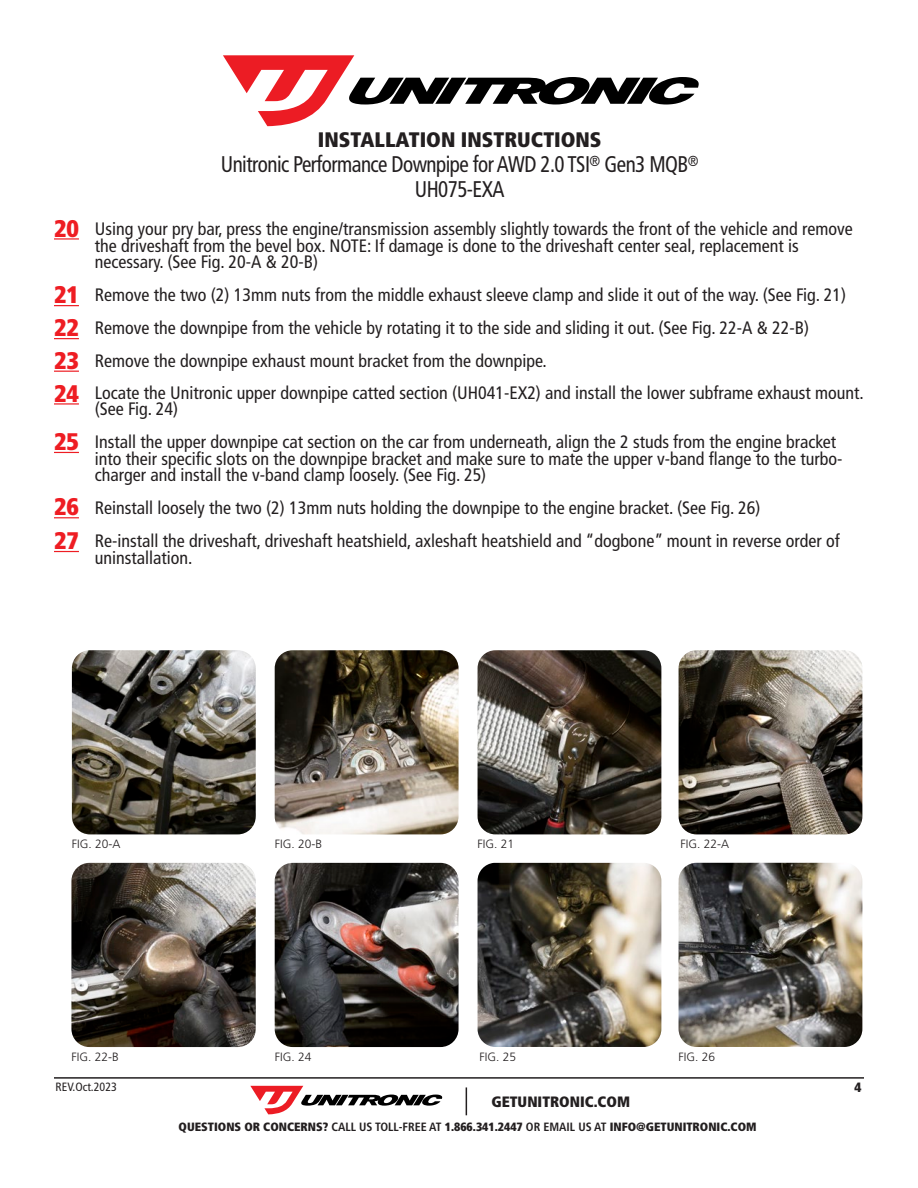
<style>
.page{position:relative;width:918px;height:1188px;background:#fff}
.page>*{position:absolute;margin:0;border:0;box-sizing:border-box;transform-origin:0 0}
.t1{font:900 condensed 24px "Frutiger LT Std";color:#ee1d23}
.t2{font:condensed 22.65px/25.2px "Frutiger LT Std";letter-spacing:-.025em;color:#231f20;text-align:center;scale:.93 1}
.t3{font:900 condensed 21px "Frutiger LT Std";color:#231f20}
.t4{font:condensed 18px/16.5px "Frutiger LT Std";color:#231f20}
.t5{font:900 condensed 15px "Frutiger LT Std";color:#231f20}
.t6{font:900 condensed 13.5px "Frutiger LT Std";color:#231f20}
.t7{font:900 condensed 12px "Frutiger LT Std";color:#231f20}
.t8{font:300 12px "Frutiger LT Std";color:#231f20}
.t9{font:condensed 12px "Frutiger LT Std";color:#231f20}
.s1{font-weight:700}
</style>
<div class="page">
<svg style="left:466px;top:1087px;width:1px;height:28px"></svg>
<svg style="left:250px;top:1086px;width:192px;height:28px"></svg>
<svg style="left:223px;top:55px;width:476px;height:71px"></svg>
<hr style="left:54px;top:238px;width:25px;height:2px;background:#ee1d23">
<svg style="left:54px;top:305px;width:25px;height:1px"></svg>
<svg style="left:54px;top:338px;width:25px;height:1px"></svg>
<hr style="left:54px;top:403px;width:25px;height:2px;background:#ee1d23">
<svg style="left:54px;top:371px;width:25px;height:1px"></svg>
<svg style="left:54px;top:452px;width:25px;height:1px"></svg>
<img style="left:71px;top:863px;width:185px;height:184px">
<img style="left:72px;top:650px;width:184px;height:184px">
<img style="left:275px;top:863px;width:184px;height:184px">
<img style="left:275px;top:650px;width:184px;height:184px">
<img style="left:478px;top:863px;width:183px;height:184px">
<img style="left:679px;top:863px;width:183px;height:184px">
<img style="left:478px;top:650px;width:183px;height:184px">
<img style="left:679px;top:650px;width:183px;height:184px">
<svg style="left:54px;top:517px;width:25px;height:1px"></svg>
<svg style="left:54px;top:551px;width:25px;height:1px"></svg>
<hr style="left:54px;top:1077px;width:810px;height:2px;background:#231f20">
<p class="t1" style="left:54px;top:214px;width:26px">20</p>
<p class="t1" style="left:54px;top:280px;width:26px">21</p>
<p class="t1" style="left:54px;top:313px;width:26px">22</p>
<p class="t1" style="left:54px;top:346px;width:26px">23</p>
<p class="t1" style="left:54px;top:379px;width:26px">24</p>
<p class="t1" style="left:54px;top:427px;width:26px">25</p>
<p class="t1" style="left:54px;top:492px;width:26px">26</p>
<p class="t1" style="left:54px;top:526px;width:26px">27</p>
<p class="t3" style="left:318px;top:126px;width:285px">INSTALLATION INSTRUCTIONS</p>
<p class="t2" style="left:221px;top:151px;width:515px">Unitronic Performance Downpipe for AWD 2.0 TSI<sup>®</sup> Gen3 MQB<sup>®<br></sup>UH075-EXA</p>
<p class="t4" style="left:95px;top:221px;width:759px">Using your pry bar, press the engine/transmission assembly slightly towards the front of the vehicle and remove the driveshaft from the bevel box. NOTE: If damage is done to the driveshaft center seal, replacement is</p>
<p class="t4" style="left:95px;top:254px;width:225px">necessary. (See Fig. 20-A &amp; 20-B)</p>
<p class="t4" style="left:95px;top:287px;width:753px">Remove the two (2) 13mm nuts from the middle exhaust sleeve clamp and slide it out of the way. (See Fig. 21)</p>
<p class="t4" style="left:95px;top:320px;width:716px">Remove the downpipe from the vehicle by rotating it to the side and sliding it out. (See Fig. 22-A &amp; 22-B)</p>
<p class="t4" style="left:95px;top:353px;width:453px">Remove the downpipe exhaust mount bracket from the downpipe.</p>
<p class="t4" style="left:95px;top:384px;width:770px">Locate the Unitronic upper downpipe catted section (UH041-EX2) and install the lower subframe exhaust mount. (See Fig. 24)</p>
<p class="t4" style="left:95px;top:434px;width:749px">Install the upper downpipe cat section on the car from underneath, align the 2 studs from the engine bracket into their specific slots on the downpipe bracket and make sure to mate the upper v-band flange to the turbo&shy;charger and install the v-band clamp loosely. (See Fig. 25)</p>
<p class="t4" style="left:95px;top:500px;width:667px">Reinstall loosely the two (2) 13mm nuts holding the downpipe to the engine bracket. (See Fig. 26)</p>
<p class="t4" style="left:95px;top:533px;width:746px">Re-install the driveshaft, driveshaft heatshield, axleshaft heatshield and “dogbone” mount in reverse order of uninstallation.</p>
<p class="t8" style="left:72px;top:837px;width:50px">FIG. 20-A</p>
<p class="t8" style="left:478px;top:837px;width:38px">FIG. 21</p>
<p class="t8" style="left:680px;top:837px;width:50px">FIG. 22-A</p>
<p class="t8" style="left:275px;top:837px;width:49px">FIG. 20-B</p>
<p class="t8" style="left:71px;top:1050px;width:49px">FIG. 22-B</p>
<p class="t9" style="left:56px;top:1080px;width:63px">REV.Oct.2023</p>
<p class="t8" style="left:275px;top:1050px;width:38px">FIG. 24</p>
<p class="t8" style="left:479px;top:1050px;width:38px">FIG. 25</p>
<p class="t8" style="left:679px;top:1050px;width:38px">FIG. 26</p>
<p class="t5" style="left:492px;top:1092px;width:140px">GETUNITRONIC.COM</p>
<p class="t7" style="left:179px;top:1119px;width:580px">QUESTIONS OR CONCERNS? <span class="s1">CALL US TOLL-FREE AT</span> 1.866.341.2447 <span class="s1">OR EMAIL US AT</span> INFO@GETUNITRONIC.COM</p>
<p class="t6" style="left:854px;top:1079px;width:9px">4</p>
</div>
